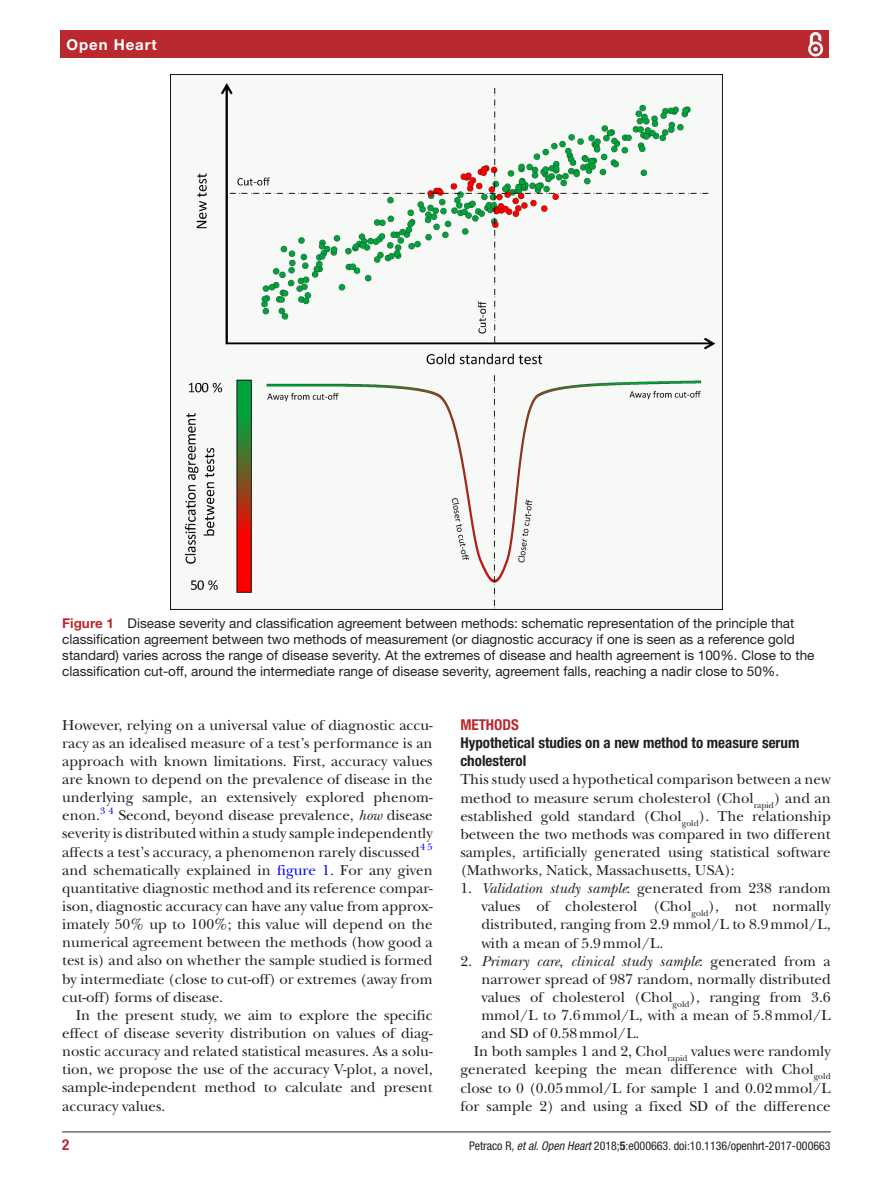
<style>
.page{position:relative;width:893px;height:1191px;background:#fff}
.page>*{position:absolute;margin:0;border:0;box-sizing:border-box;transform-origin:0 0}
.t1{font:15px/18.1px "New Baskerville";color:#231f20;text-align:justify}
.t2{font:700 condensed 15px/18.1px "Helvetica Neue LT Std";color:#231f20}
.t3{font:italic 15px "New Baskerville";color:#231f20}
.t4{font:700 15px "Helvetica Neue LT Std";letter-spacing:.065em;color:#fff}
.t5{font:700 condensed 15px "Helvetica Neue LT Std";color:#b9292e}
.t6{font:13.5px/16.2px "Helvetica Neue LT Std";color:#231f20}
.t7{font:condensed 12px "Helvetica Neue LT Std";color:#231f20}
.t8{font:9.9px "New Baskerville";color:#00f}
.s1{font-weight:700;color:#b9292e}
.s2{font-style:italic}
.s3{color:#00f}
.s4{font-style:normal}
.s5{font-weight:700}
</style>
<div class="page">
<div style="left:61px;top:31px;width:768px;height:27px;background:#b9292e"></div>
<hr style="left:62px;top:1131px;width:769px;height:1px;background:#231f20">
<svg style="left:808px;top:32px;width:15px;height:25px"></svg>
<div style="left:812px;top:45px;width:7px;height:8px;border:1px solid #b9292e;border-radius:50%"></div>
<img style="left:170px;top:74px;width:553px;height:536px">
<p class="t4" style="left:66px;top:35px;width:92px">Open Heart</p>
<p class="t6" style="left:62px;top:614px;width:754px"><span class="s1">Figure 1</span> Disease severity and classification agreement between methods: schematic representation of the principle that classification agreement between two methods of measurement (or diagnostic accuracy if one is seen as a reference gold standard) varies across the range of disease severity. At the extremes of disease and health agreement is 100%. Close to the classification cut-off, around the intermediate range of disease severity, agreement falls, reaching a nadir close to 50%.</p>
<p class="t1" style="left:62px;top:715px;width:372px">However, relying on a universal value of diagnostic accu&shy;racy as an idealised measure of a test’s performance is an approach with known limitations. First, accuracy values are known to depend on the prevalence of disease in the underlying sample, an extensively explored phenom&shy;enon.</p>
<p class="t8" style="left:100px;top:804px;width:15px">3 4</p>
<p class="t1" style="left:62px;top:806px;width:372px;text-indent:56px">Second, beyond disease prevalence, <span class="s2">how</span> disease severity is distributed within a study sample independently affects a test’s accuracy, a phenomenon rarely discussed</p>
<p class="t8" style="left:420px;top:841px;width:14px">4 5</p>
<p class="t1" style="left:62px;top:861px;width:372px">and schematically explained in <span class="s3">figure 1</span>. For any given quantitative diagnostic method and its reference compar&shy;ison, diagnostic accuracy can have any value from approx&shy;imately 50% up to 100%; this value will depend on the numerical agreement between the methods (how good a test is) and also on whether the sample studied is formed by intermediate (close to cut-off) or extremes (away from cut-off) forms of disease.</p>
<p class="t1" style="left:62px;top:1006px;width:372px;text-indent:13px">In the present study, we aim to explore the specific effect of disease severity distribution on values of diag&shy;nostic accuracy and related statistical measures. As a solu&shy;tion, we propose the use of the accuracy V-plot, a novel, sample-independent method to calculate and present accuracy values.</p>
<p class="t5" style="left:460px;top:715px;width:60px">Methods</p>
<p class="t2" style="left:460px;top:733px;width:341px">Hypothetical studies on a new method to measure serum cholesterol</p>
<p class="t1" style="left:460px;top:770px;width:372px">This study used a hypothetical comparison between a new method to measure serum cholesterol (Chol<sub>rapid</sub>) and an established gold standard (Chol<sub>gold</sub>). The relationship between the two methods was compared in two different samples, artificially generated using statistical software (Mathworks, Natick, Massachusetts, USA):</p>
<p class="t1" style="left:481px;top:879px;width:351px;text-indent:-21px">1. <span class="s2">Validation study sample</span>: generated from 238 random values of cholesterol (Chol<sub>gold</sub>), not normally distributed, ranging from 2.9 mmol/L to 8.9mmol/L, with a mean of 5.9mmol/L.</p>
<p class="t3" style="left:460px;top:952px;width:372px"><span class="s4">2.</span> Primary care, clinical study sample<span class="s4">: generated from a</span></p>
<p class="t1" style="left:481px;top:970px;width:351px">narrower spread of 987 random, normally distributed</p>
<p class="t1" style="left:481px;top:988px;width:351px">values of cholesterol (Chol<sub>gold</sub>), ranging from 3.6</p>
<p class="t1" style="left:481px;top:1006px;width:351px">mmol/L to 7.6mmol/L, with a mean of 5.8mmol/L</p>
<p class="t1" style="left:481px;top:1024px;width:160px">and SD of 0.58mmol/L.</p>
<p class="t1" style="left:474px;top:1042px;width:358px">In both samples 1 and 2, Chol<sub>rapid</sub> values were randomly</p>
<p class="t1" style="left:460px;top:1060px;width:372px">generated keeping the mean difference with Chol<sub>gold</sub></p>
<p class="t1" style="left:460px;top:1078px;width:372px">close to 0 (0.05mmol/L for sample 1 and 0.02mmol/L</p>
<p class="t1" style="left:460px;top:1096px;width:372px">for sample 2) and using a fixed SD of the difference</p>
<p class="t5" style="left:62px;top:1135px;width:9px">2</p>
<p class="t7" style="left:469px;top:1139px;width:363px">Petraco R<span class="s2">, et al. Open Heart</span> 2018;<span class="s5">5</span>:e000663. doi:10.1136/openhrt-2017-000663</p>
</div>
